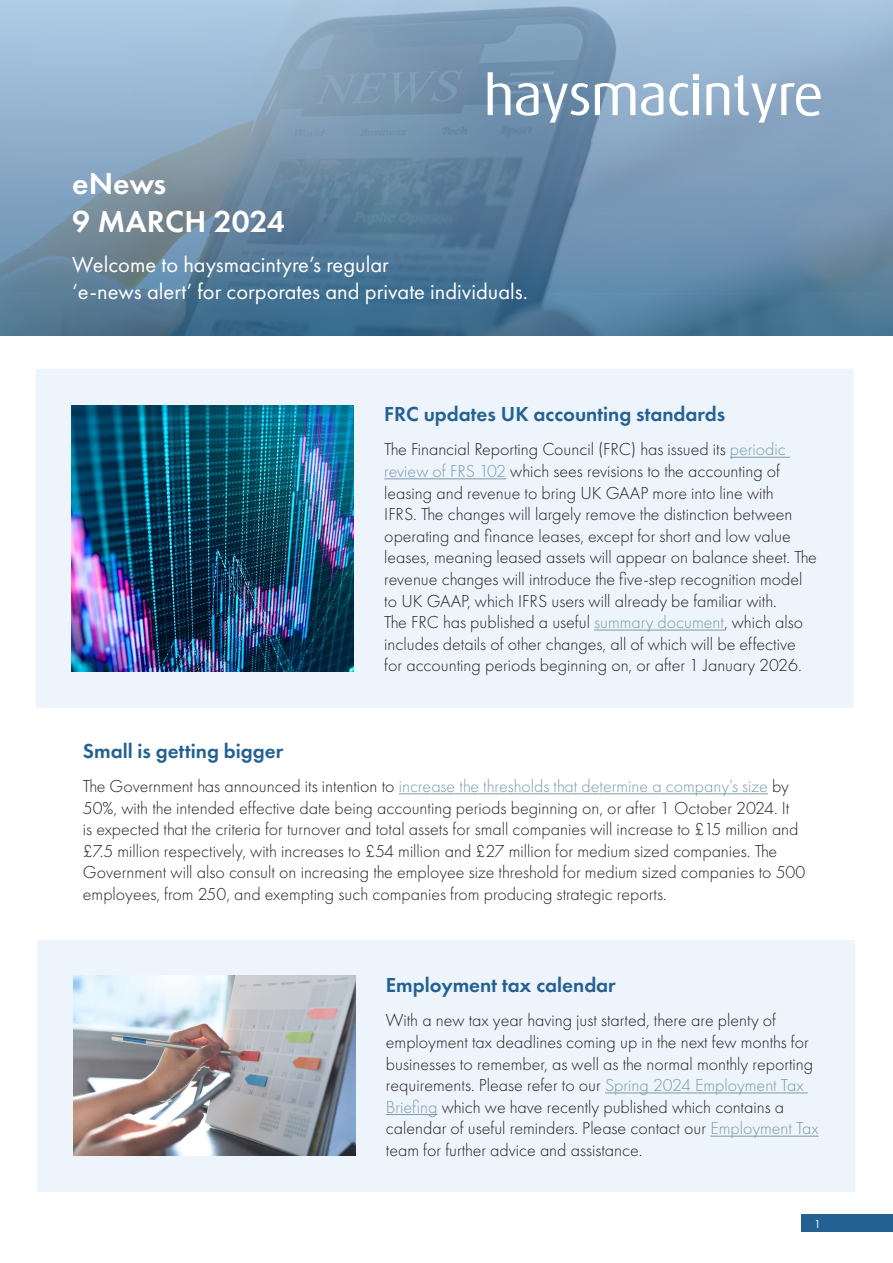
<style>
.page{position:relative;width:893px;height:1263px;background:#fff}
.page>*{position:absolute;margin:0;border:0;box-sizing:border-box;transform-origin:0 0}
.t1{font:600 31.5px "Futura PT";color:#fff}
.t2{font:22.5px/27px "Futura PT";color:#fff}
.Article_title{font:600 21px "Futura PT";color:#236192}
.Body_copy{font:300 18px/21.6px "Futura PT";color:#231f20}
.t3{font:12px "Futura PT";color:#fff}
.s1{color:#7a99ac}
</style>
<div class="page">
<div style="left:801px;top:1215px;width:92px;height:17px;background:#236192"></div>
<svg style="left:0;top:0;width:893px;height:336px;background:#7495b1"></svg>
<svg style="left:488px;top:72px;width:22px;height:43px"></svg>
<svg style="left:516px;top:83px;width:73px;height:40px"></svg>
<svg style="left:595px;top:83px;width:40px;height:32px"></svg>
<svg style="left:641px;top:83px;width:22px;height:33px"></svg>
<svg style="left:669px;top:83px;width:19px;height:33px"></svg>
<div style="left:694px;top:84px;width:5px;height:31px;background:#fff"></div>
<svg style="left:694px;top:75px;width:5px;height:5px"></svg>
<svg style="left:706px;top:75px;width:115px;height:48px"></svg>
<div style="left:36px;top:369px;width:818px;height:339px;background:#eef4fb"></div>
<img style="left:72px;top:405px;width:281px;height:266px">
<hr style="left:730px;top:457px;width:60px;height:1px;background:#7a99ac">
<hr style="left:384px;top:478px;width:122px;height:1px;background:#7a99ac">
<hr style="left:594px;top:630px;width:130px;height:1px;background:#7a99ac">
<hr style="left:399px;top:793px;width:369px;height:1px;background:#7a99ac">
<div style="left:37px;top:940px;width:818px;height:252px;background:#eef4fb"></div>
<img style="left:73px;top:976px;width:282px;height:180px">
<hr style="left:605px;top:1092px;width:203px;height:1px;background:#7a99ac">
<hr style="left:386px;top:1114px;width:51px;height:1px;background:#7a99ac">
<hr style="left:710px;top:1136px;width:109px;height:1px;background:#7a99ac">
<p class="t1" style="left:72px;top:164px;width:96px">eNews</p>
<p class="t1" style="left:72px;top:202px;width:214px">9 MARCH 2024</p>
<p class="t2" style="left:72px;top:251px;width:457px">Welcome to haysmacintyre’s regular<br>‘e-news alert’ for corporates and private individuals.</p>
<p class="Article_title" style="left:384px;top:401px;width:342px">FRC updates UK accounting standards</p>
<p class="Body_copy" style="left:384px;top:439px;width:434px">The Financial Reporting Council (FRC) has issued its <span class="s1">periodic review of FRS 102</span> which sees revisions to the accounting of leasing and revenue to bring UK GAAP more into line with<br>IFRS. The changes will largely remove the distinction between operating and finance leases, except for short and low value leases, meaning leased assets will appear on balance sheet. The revenue changes will introduce the five-step recognition model to UK GAAP, which IFRS users will already be familiar with.<br>The FRC has published a useful <span class="s1">summary document</span>, which also includes details of other changes, all of which will be effective for accounting periods beginning on, or after 1 January 2026.</p>
<p class="Article_title" style="left:83px;top:737px;width:202px">Small is getting bigger</p>
<p class="Body_copy" style="left:83px;top:775px;width:724px">The Government has announced its intention to <span class="s1">increase the thresholds that determine a company’s size</span> by 50%, with the intended effective date being accounting periods beginning on, or after 1 October 2024. It<br>is expected that the criteria for turnover and total assets for small companies will increase to £15 million and £7.5 million respectively, with increases to £54 million and £27 million for medium sized companies. The Government will also consult on increasing the employee size threshold for medium sized companies to 500 employees, from 250, and exempting such companies from producing strategic reports.</p>
<p class="Article_title" style="left:386px;top:972px;width:231px">Employment tax calendar</p>
<p class="Body_copy" style="left:386px;top:1010px;width:434px">With a new tax year having just started, there are plenty of employment tax deadlines coming up in the next few months for businesses to remember, as well as the normal monthly reporting requirements. Please refer to our <span class="s1">Spring 2024 Employment Tax Briefing</span> which we have recently published which contains a calendar of useful reminders. Please contact our <span class="s1">Employment Tax </span>team for further advice and assistance.</p>
<p class="t3" style="left:814px;top:1217px;width:8px">1</p>
</div>
